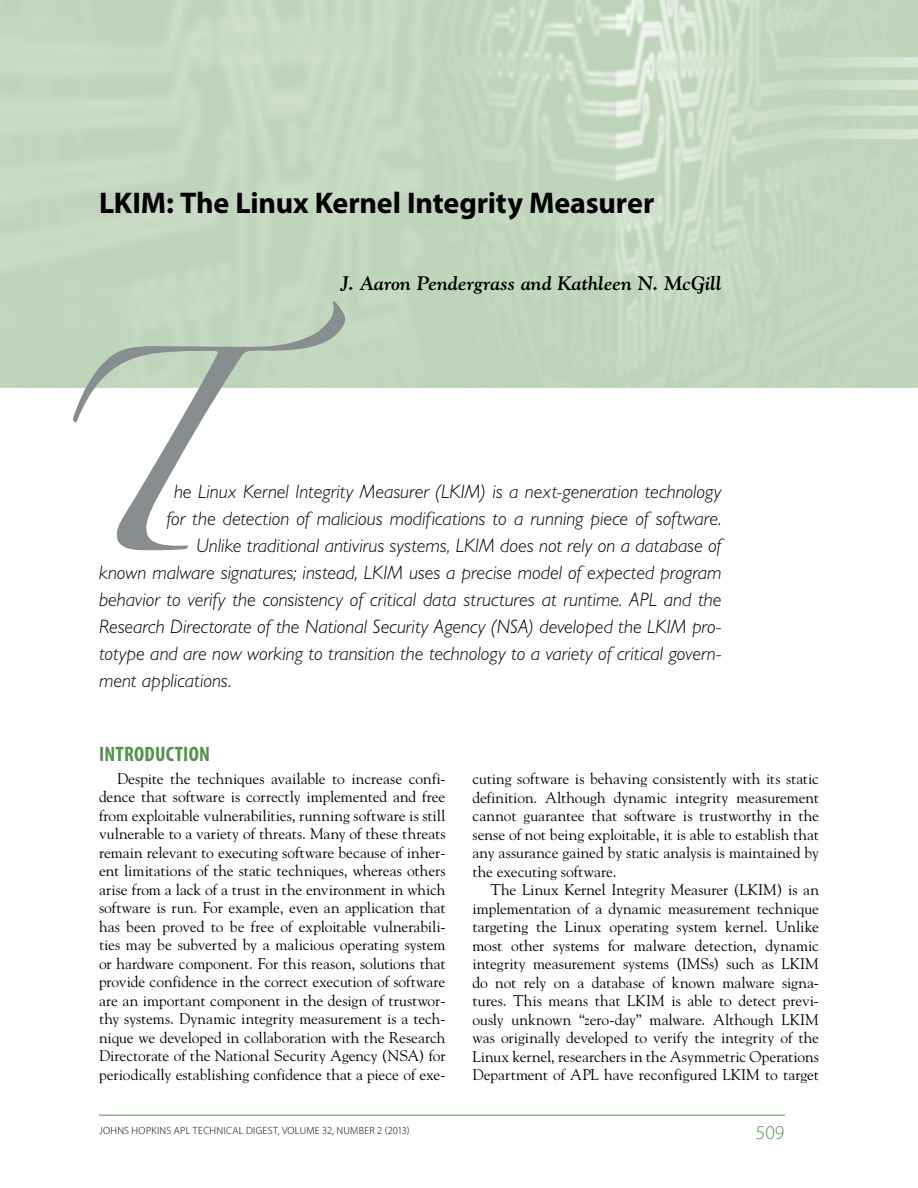
<style>
.page{position:relative;width:918px;height:1188px;background:#fff}
.page>*{position:absolute;margin:0;border:0;box-sizing:border-box;transform-origin:0 0}
.Article_Title{font:700 30px "Myriad Pro";letter-spacing:-.005em;color:#000}
.Head_1{font:700 condensed 21px "Myriad Pro";letter-spacing:.01em;color:#54924e}
.Abstract{font:italic 300 19.5px "Gill Sans Std";color:#000}
.Authors{font:italic 700 19.5px "Hopkins Goudy";color:#000}
.t1{font:300 19.5px "Myriad Pro";color:#54924e}
.Body_Copy{font:15.45px/18.5px "Hopkins Goudy";color:#000;text-align:justify}
.t2{font:300 10.5px "Myriad Pro";letter-spacing:.025em;color:#000}
</style>
<div class="page">
<hr style="left:99px;top:1115px;width:686px;height:1px;background:#54924e">
<img style="left:0;top:0;width:918px;height:387px">
<svg style="left:73px;top:301px;width:272px;height:249px"></svg>
<p class="Article_Title" style="left:99px;top:184px;width:557px">LKIM: The Linux Kernel Integrity Measurer</p>
<p class="Authors" style="left:340px;top:271px;width:383px">J. Aaron Pendergrass and Kathleen N. McGill</p>
<p class="Abstract" style="left:174px;top:481px;width:549px">he Linux Kernel Integrity Measurer (LKIM) is a next-generation technology</p>
<p class="Abstract" style="left:166px;top:508px;width:556px">for the detection of malicious modifications to a running piece of software.</p>
<p class="Abstract" style="left:196px;top:535px;width:526px">Unlike traditional antivirus systems, LKIM does not rely on a database of</p>
<p class="Abstract" style="left:99px;top:562px;width:624px">known malware signatures; instead, LKIM uses a precise model of expected program</p>
<p class="Abstract" style="left:99px;top:589px;width:624px">behavior to verify the consistency of critical data structures at runtime. APL and the</p>
<p class="Abstract" style="left:99px;top:616px;width:624px">Research Directorate of the National Security Agency (NSA) developed the LKIM pro-</p>
<p class="Abstract" style="left:99px;top:643px;width:624px">totype and are now working to transition the technology to a variety of critical govern-</p>
<p class="Abstract" style="left:99px;top:670px;width:134px">ment applications.</p>
<p class="Head_1" style="left:99px;top:741px;width:112px">INTRODUCTION</p>
<p class="Body_Copy" style="left:99px;top:769px;width:348px;text-indent:18px">Despite the techniques available to increase confi&shy;dence that software is correctly implemented and free from exploitable vulnerabilities, running software is still vulnerable to a variety of threats. Many of these threats remain relevant to executing software because of inher&shy;ent limitations of the static techniques, whereas others arise from a lack of a trust in the environment in which software is run. For example, even an application that has been proved to be free of exploitable vulnerabili&shy;ties may be subverted by a malicious operating system or hardware component. For this reason, solutions that provide confidence in the correct execution of software are an important component in the design of trustwor&shy;thy systems. Dynamic integrity measurement is a tech&shy;nique we developed in collaboration with the Research Directorate of the National Security Agency (NSA) for periodically establishing confidence that a piece of exe-</p>
<p class="Body_Copy" style="left:472px;top:770px;width:348px">cuting software is behaving consistently with its static definition. Although dynamic integrity measurement cannot guarantee that software is trustworthy in the sense of not being exploitable, it is able to establish that any assurance gained by static analysis is maintained by the executing software.</p>
<p class="Body_Copy" style="left:472px;top:881px;width:348px;text-indent:18px">The Linux Kernel Integrity Measurer (LKIM) is an implementation of a dynamic measurement technique targeting the Linux operating system kernel. Unlike most other systems for malware detection, dynamic integrity measurement systems (IMSs) such as LKIM do not rely on a database of known malware signa&shy;tures. This means that LKIM is able to detect previ&shy;ously unknown “zero-day” malware. Although LKIM was originally developed to verify the integrity of the Linux kernel, researchers in the Asymmetric Operations Department of APL have reconfigured LKIM to target</p>
<p class="t2" style="left:99px;top:1124px;width:312px">JOHNS HOPKINS APL TECHNICAL DIGEST, VOLUME 32, NUMBER 2 (2013)</p>
<p class="t1" style="left:756px;top:1121px;width:30px">509</p>
</div>
